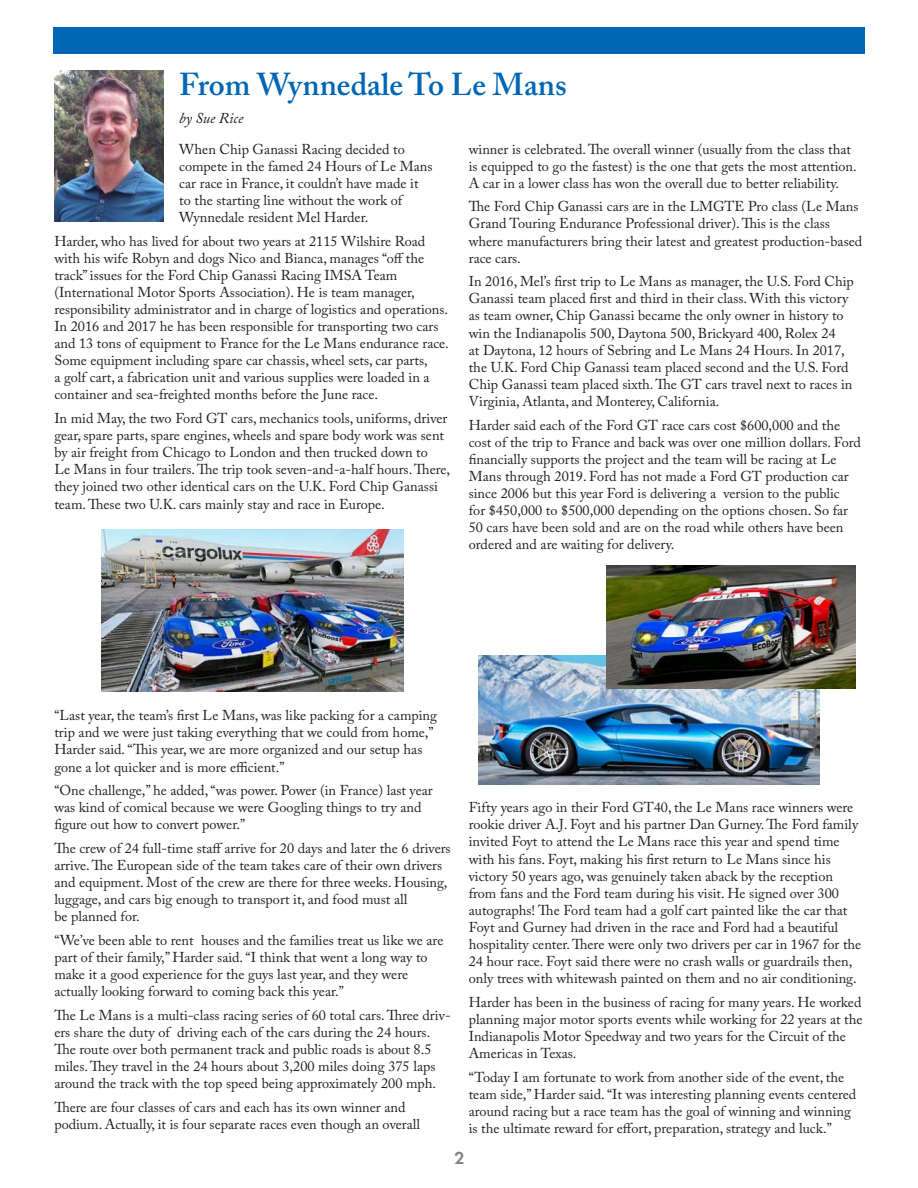
<style>
.page{position:relative;width:918px;height:1188px;background:#fff}
.page>*{position:absolute;margin:0;border:0;box-sizing:border-box;transform-origin:0 0}
.Head_1{font:600 31.5px "Adobe Caslon Pro";color:#0166b3}
.t1{font:600 18px "Futura T";color:#808285}
.Head_1-2{font:italic 15px "Adobe Caslon Pro";color:#231f20}
.Body_2{font:14.25px/17.1px "Adobe Caslon Pro";color:#231f20}
</style>
<div class="page">
<div style="left:53px;top:27px;width:812px;height:27px;background:#0166b3"></div>
<img style="left:55px;top:71px;width:108px;height:151px">
<img style="left:478px;top:655px;width:341px;height:130px">
<img style="left:607px;top:565px;width:249px;height:123px">
<img style="left:102px;top:529px;width:301px;height:162px">
<p class="Head_1" style="left:179px;top:65px;width:389px">From Wynnedale To Le Mans</p>
<p class="Head_1-2" style="left:179px;top:109px;width:66px">by Sue Rice</p>
<p class="Body_2" style="left:179px;top:140px;width:255px">When Chip Ganassi Racing decided to compete in the famed 24 Hours of Le Mans car race in France, it couldn’t have made it to the starting line without the work of Wynnedale resident Mel Harder.</p>
<p class="Body_2" style="left:54px;top:232px;width:396px">Harder, who has lived for about two years at 2115 Wilshire Road with his wife Robyn and dogs Nico and Bianca, manages “off the track” issues for the Ford Chip Ganassi Racing IMSA Team (International Motor Sports Association). He is team manager, responsibility administrator and in charge of logistics and operations.<br>In 2016 and 2017 he has been responsible for transporting two cars and 13 tons of equipment to France for the Le Mans endurance race.<br>Some equipment including spare car chassis, wheel sets, car parts,<br>a golf cart, a fabrication unit and various supplies were loaded in a container and sea-freighted months before the June race.</p>
<p class="Body_2" style="left:54px;top:410px;width:397px">In mid May, the two Ford GT cars, mechanics tools, uniforms, driver gear, spare parts, spare engines, wheels and spare body work was sent by air freight from Chicago to London and then trucked down to<br>Le Mans in four trailers. The trip took seven-and-a-half hours. There, they joined two other identical cars on the U.K. Ford Chip Ganassi team. These two U.K. cars mainly stay and race in Europe.</p>
<p class="Body_2" style="left:469px;top:140px;width:389px">winner is celebrated. The overall winner (usually from the class that is equipped to go the fastest) is the one that gets the most attention.<br>A car in a lower class has won the overall due to better reliability.</p>
<p class="Body_2" style="left:469px;top:198px;width:395px">The Ford Chip Ganassi cars are in the LMGTE Pro class (Le Mans Grand Touring Endurance Professional driver). This is the class where manufacturers bring their latest and greatest production-based race cars.</p>
<p class="Body_2" style="left:469px;top:273px;width:387px">In 2016, Mel’s first trip to Le Mans as manager, the U.S. Ford Chip Ganassi team placed first and third in their class. With this victory as team owner, Chip Ganassi became the only owner in history to win the Indianapolis 500, Daytona 500, Brickyard 400, Rolex 24<br>at Daytona, 12 hours of Sebring and Le Mans 24 Hours. In 2017, the U.K. Ford Chip Ganassi team placed second and the U.S. Ford Chip Ganassi team placed sixth. The GT cars travel next to races in Virginia, Atlanta, and Monterey, California.</p>
<p class="Body_2" style="left:469px;top:416px;width:394px">Harder said each of the Ford GT race cars cost $600,000 and the cost of the trip to France and back was over one million dollars. Ford financially supports the project and the team will be racing at Le Mans through 2019. Ford has not made a Ford GT production car since 2006 but this year Ford is delivering a version to the public<br>for $450,000 to $500,000 depending on the options chosen. So far 50 cars have been sold and are on the road while others have been ordered and are waiting for delivery.</p>
<p class="Body_2" style="left:54px;top:707px;width:384px">“Last year, the team’s first Le Mans, was like packing for a camping trip and we were just taking everything that we could from home,” Harder said. “This year, we are more organized and our setup has gone a lot quicker and is more efficient.”</p>
<p class="Body_2" style="left:54px;top:782px;width:380px">“One challenge,” he added, “was power. Power (in France) last year was kind of comical because we were Googling things to try and figure out how to convert power.”</p>
<p class="Body_2" style="left:54px;top:839px;width:398px">The crew of 24 full-time staff arrive for 20 days and later the 6 drivers arrive. The European side of the team takes care of their own drivers and equipment. Most of the crew are there for three weeks. Housing, luggage, and cars big enough to transport it, and food must all<br>be planned for.</p>
<p class="Body_2" style="left:54px;top:931px;width:391px">“We’ve been able to rent houses and the families treat us like we are part of their family,” Harder said. “I think that went a long way to make it a good experience for the guys last year, and they were actually looking forward to coming back this year.”</p>
<p class="Body_2" style="left:54px;top:1006px;width:398px">The Le Mans is a multi-class racing series of 60 total cars. Three driv&shy;ers share the duty of driving each of the cars during the 24 hours.<br>The route over both permanent track and public roads is about 8.5 miles. They travel in the 24 hours about 3,200 miles doing 375 laps around the track with the top speed being approximately 200 mph.</p>
<p class="Body_2" style="left:54px;top:1098px;width:367px">There are four classes of cars and each has its own winner and podium. Actually, it is four separate races even though an overall</p>
<p class="Body_2" style="left:469px;top:799px;width:394px">Fifty years ago in their Ford GT40, the Le Mans race winners were rookie driver A.J. Foyt and his partner Dan Gurney. The Ford family invited Foyt to attend the Le Mans race this year and spend time with his fans. Foyt, making his first return to Le Mans since his victory 50 years ago, was genuinely taken aback by the reception from fans and the Ford team during his visit. He signed over 300 autographs! The Ford team had a golf cart painted like the car that Foyt and Gurney had driven in the race and Ford had a beautiful hospitality center. There were only two drivers per car in 1967 for the 24 hour race. Foyt said there were no crash walls or guardrails then, only trees with whitewash painted on them and no air conditioning.</p>
<p class="Body_2" style="left:469px;top:993px;width:395px">Harder has been in the business of racing for many years. He worked planning major motor sports events while working for 22 years at the Indianapolis Motor Speedway and two years for the Circuit of the Americas in Texas.</p>
<p class="Body_2" style="left:469px;top:1068px;width:389px">“Today I am fortunate to work from another side of the event, the team side,” Harder said. “It was interesting planning events centered around racing but a race team has the goal of winning and winning is the ultimate reward for effort, preparation, strategy and luck.”</p>
<p class="t1" style="left:455px;top:1148px;width:12px">2</p>
</div>
